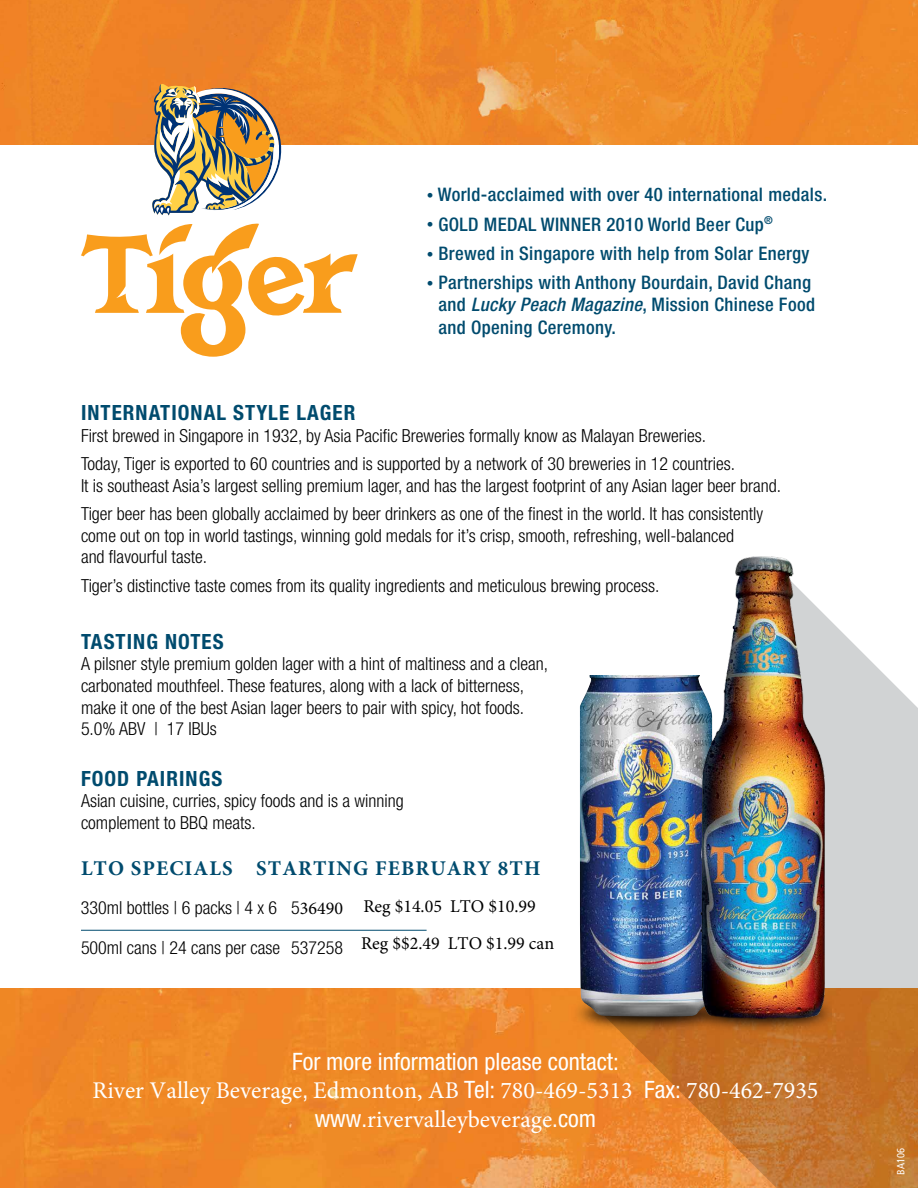
<style>
.page{position:relative;width:918px;height:1188px;background:#fff}
.page>*{position:absolute;margin:0;border:0;box-sizing:border-box;transform-origin:0 0}
.t1{font:24px/28.8px "Minion Pro";color:#fff;text-align:center}
.t2{font:condensed 24px "Helvetica Neue";color:#fff}
.t3{font:700 condensed 21px "Helvetica Neue";letter-spacing:.05em;color:#004b6e}
.t4{font:700 21px "Minion Pro";letter-spacing:.05em;color:#004b6e}
.t5{font:500 condensed 18.75px/22.5px "Helvetica Neue";letter-spacing:.02em;color:#004b6e}
.t6{font:300 condensed 18px/21.6px "Helvetica Neue";color:#000}
.t7{font:18px/36.9px "Minion Pro";color:#000}
.t8{font:condensed 10.5px "Frutiger";color:#fff}
.s1{font-size:13.35px}
.s2{font-style:italic}
.s3{font-family:"Minion Pro";font-weight:400;font-stretch:normal}
.s4{font-family:"Helvetica Neue";font-stretch:condensed}
</style>
<div class="page">
<img style="left:0;top:989px;width:597px;height:199px">
<svg style="left:597px;top:627px;width:321px;height:561px;background:#d4a172"></svg>
<img style="left:0;top:0;width:918px;height:145px">
<hr style="left:81px;top:930px;width:346px;height:1px;background:#004b6e">
<svg style="left:152px;top:84px;width:137px;height:131px"></svg>
<svg style="left:81px;top:223px;width:277px;height:134px"></svg>
<img style="left:556px;top:988px;width:115px;height:52px">
<img style="left:671px;top:1017px;width:160px;height:23px">
<img style="left:580px;top:675px;width:110px;height:342px">
<img style="left:690px;top:556px;width:147px;height:464px">
<p class="t5" style="left:427px;top:183px;width:402px"><span class="s1">•</span> World-acclaimed with over 40 international medals.</p>
<p class="t5" style="left:427px;top:213px;width:348px"><span class="s1">•</span> GOLD MEDAL WINNER 2010 World Beer Cup<sup>®</sup></p>
<p class="t5" style="left:427px;top:242px;width:384px"><span class="s1">•</span> Brewed in Singapore with help from Solar Energy</p>
<p class="t5" style="left:438px;top:271px;width:378px;text-indent:-12px"><span class="s1">•</span> Partnerships with Anthony Bourdain, David Chang and <span class="s2">Lucky Peach Magazine</span>, Mission Chinese Food and Opening Ceremony.</p>
<p class="t3" style="left:81px;top:400px;width:276px">INTERNATIONAL STYLE LAGER</p>
<p class="t6" style="left:81px;top:421px;width:656px;line-height:28.3px">First brewed in Singapore in 1932, by Asia Pacific Breweries formally know as Malayan Breweries.<br>Today, Tiger is exported to 60 countries and is supported by a network of 30 breweries in 12 countries.</p>
<p class="t6" style="left:81px;top:471px;width:702px;line-height:28.3px">It is southeast Asia’s largest selling premium lager, and has the largest footprint of any Asian lager beer brand.<br>Tiger beer has been globally acclaimed by beer drinkers as one of the finest in the world. It has consistently</p>
<p class="t6" style="left:81px;top:524px;width:655px">come out on top in world tastings, winning gold medals for it’s crisp, smooth, refreshing, well-balanced and flavourful taste.</p>
<p class="t6" style="left:81px;top:574px;width:580px">Tiger’s distinctive taste comes from its quality ingredients and meticulous brewing process.</p>
<p class="t3" style="left:81px;top:629px;width:144px">TASTING NOTES</p>
<p class="t6" style="left:81px;top:653px;width:469px">A pilsner style premium golden lager with a hint of maltiness and a clean, carbonated mouthfeel. These features, along with a lack of bitterness, make it one of the best Asian lager beers to pair with spicy, hot foods.<br>5.0% ABV | 17 IBUs</p>
<p class="t3" style="left:81px;top:765px;width:143px">FOOD PAIRINGS</p>
<p class="t6" style="left:81px;top:790px;width:324px">Asian cuisine, curries, spicy foods and is a winning complement to BBQ meats.</p>
<p class="t4" style="left:81px;top:853px;width:461px">LTO SPECIALS STARTING FEBRUARY 8TH</p>
<p class="t6" style="left:81px;top:897px;width:264px">330ml bottles | 6 packs | 4 x 6 5<span class="s3">36490</span></p>
<p class="t6" style="left:81px;top:937px;width:264px">500ml cans | 24 cans per case 537258</p>
<p class="t7" style="left:361px;top:888px;width:195px">Reg $14.05 LTO $10.99<br>Reg $$2.49 LTO $1.99 can</p>
<h1 class="t2" style="left:292px;top:1047px;width:328px">For more information please contact:</h1>
<h1 class="t1" style="left:93px;top:1076px;width:727px">River Valley Beverage<span class="s4">,</span> Edmonton, AB <span class="s4">Tel:</span> 780-469-5313 <span class="s4">Fax:</span> 780-462-7935 <span class="s4">www.</span>rivervalleybeverage<span class="s4">.com</span></h1>
<p class="t8" style="left:895px;top:1174px;width:28px;rotate:-90deg">BA106</p>
</div>
